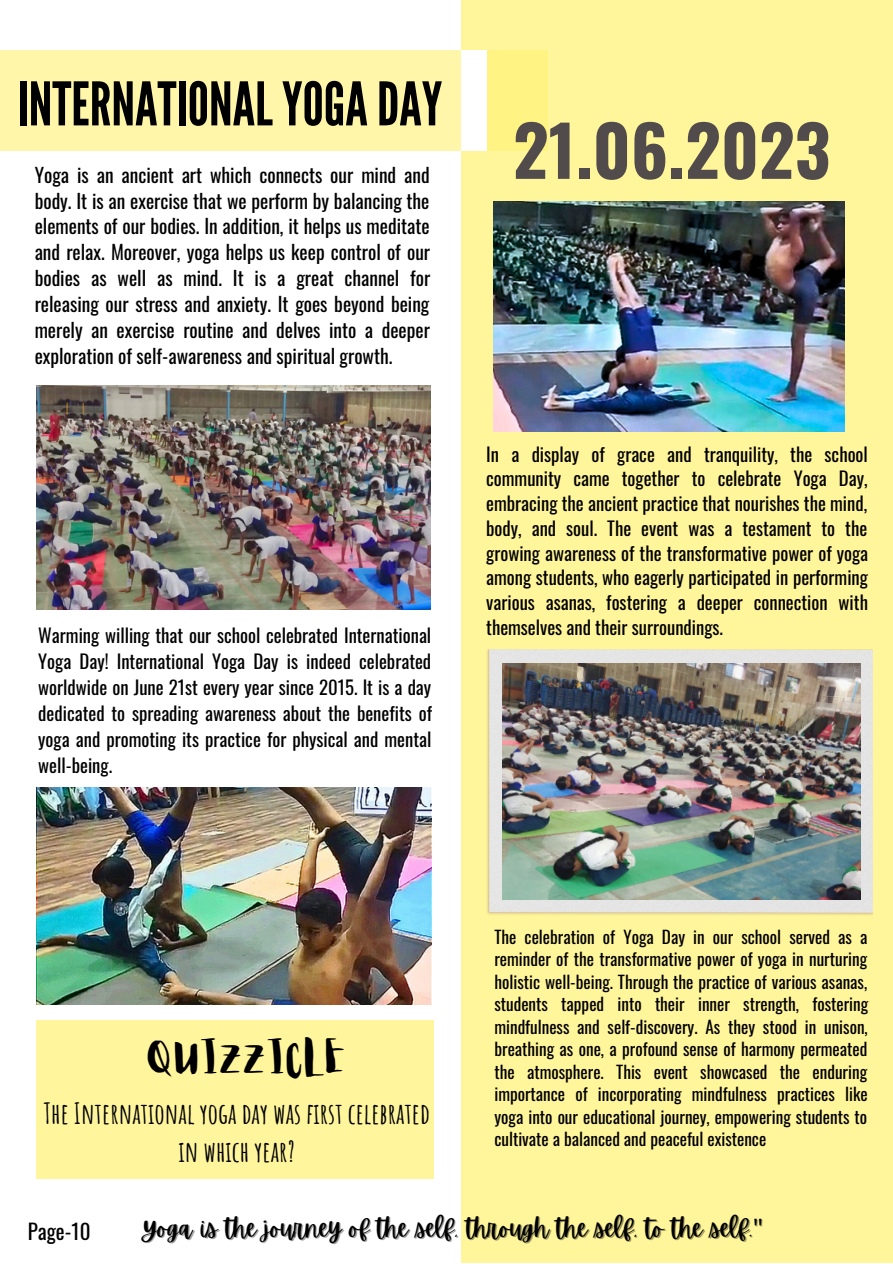
<style>
.page{position:relative;width:893px;height:1264px;background:#fff}
.page>*{position:absolute;margin:0;border:0;box-sizing:border-box;transform-origin:0 0}
.t1{font:700 69.45px "Oswald";color:#514b4b}
.t2{font:60px "League Gothic";color:#000}
.t3{font:38.4px "Aloja Extended";color:#000}
.t4{font:700 28.5px/38.2px "Amatic SC";color:#000;text-align:center}
.t5{font:25.5px "Apricots";color:#000}
.t6{font:21px "Oswald";color:#000}
.t7{font:19.5px/25.8px "Oswald";color:#000;text-align:justify}
.t8{font:18.75px/24.8px "Oswald";color:#000;text-align:justify}
.t9{font:17.25px/22.5px "Oswald";color:#000;text-align:justify}
.s1{font-family:"Noto Sans"}
</style>
<div class="page">
<div style="left:461px;top:0;width:431px;height:1262px;background:#fff59a"></div>
<svg style="left:0;top:50px;width:547px;height:101px;background:#fff5a4"></svg>
<img style="left:487px;top:649px;width:385px;height:266px">
<img style="left:502px;top:663px;width:358px;height:236px">
<div style="left:36px;top:1020px;width:398px;height:159px;background:#fff59d"></div>
<img style="left:36px;top:385px;width:395px;height:225px">
<div style="left:461px;top:50px;width:25px;height:101px;background:#fff"></div>
<img style="left:36px;top:787px;width:395px;height:217px">
<img style="left:493px;top:201px;width:351px;height:230px">
<p class="t2" style="left:17px;top:69px;width:426px">INTERNATIONALYOGADAY</p>
<p class="t7" style="left:35px;top:161px;width:397px">Yoga is an ancient art which connects our mind and body. It is an exercise that we perform by balancing the elements of our bodies. In addition, it helps us meditate and relax. Moreover, yoga helps us keep control of our bodies as well as mind. It is a great channel for releasing our stress and anxiety. It goes beyond being merely an exercise routine and delves into a deeper exploration of self-awareness and spiritual growth.</p>
<p class="t8" style="left:38px;top:621px;width:395px;line-height:25.8px">Warming willing that our school celebrated International Yoga Day! International Yoga Day is indeed celebrated worldwide on June 21st every year since 2015. It is a day dedicated to spreading awareness about the benefits of yoga and promoting its practice for physical and mental well-being.</p>
<p class="t1" style="left:513px;top:96px;width:319px">21.06.2023</p>
<p class="t8" style="left:486px;top:441px;width:383px">In a display of grace and tranquility, the school community came together to celebrate Yoga Day, embracing the ancient practice that nourishes the mind, body, and soul. The event was a testament to the growing awareness of the transformative power of yoga among students, who eagerly participated in performing various asanas, fostering a deeper connection with themselves and their surroundings.</p>
<p class="t3" style="left:148px;top:1041px;width:201px">QUIZZICLE</p>
<p class="t4" style="left:44px;top:1093px;width:387px">The International yoga day was first celebrated in which year?</p>
<p class="t9" style="left:494px;top:924px;width:375px">The celebration of Yoga Day in our school served as a reminder of the transformative power of yoga in nurturing holistic well-being. Through the practice of various asanas, students tapped into their inner strength, fostering mindfulness and self-discovery. As they stood in unison, breathing as one, a profound sense of harmony permeated the atmosphere. This event showcased the enduring importance of incorporating mindfulness practices like yoga into our educational journey, empowering students to cultivate a balanced and peaceful existence</p>
<p class="t6" style="left:28px;top:1214px;width:64px">Page-10</p>
<p class="t5" style="left:142px;top:1213px;width:622px">Yoga is the journey of the self, through the self, to the self.<span class="s1">"</span></p>
</div>
